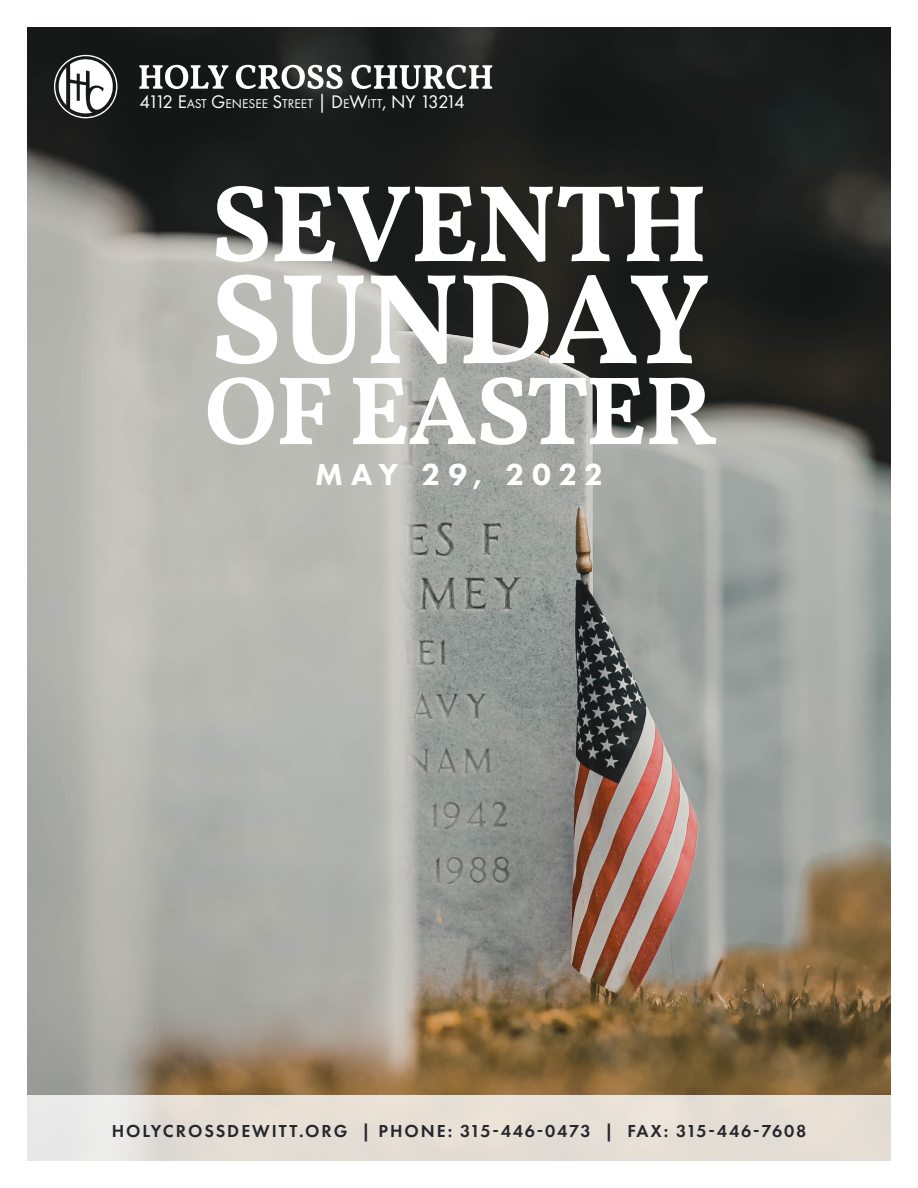
<style>
.page{position:relative;width:918px;height:1188px;background:#fff}
.page>*{position:absolute;margin:0;border:0;box-sizing:border-box;transform-origin:0 0}
.t1{font:700 129px "Vollkorn";letter-spacing:-.015em;color:#fff}
.t2{font:700 109.5px "Vollkorn";letter-spacing:-.015em;color:#fff}
.t3{font:700 97.5px "Vollkorn";letter-spacing:-.015em;color:#fff}
.t4{font:800 31.5px "Futura PT";letter-spacing:.245em;color:#fff}
.t5{font:18.9px "Futura PT";letter-spacing:-.13em;color:#fff}
.t6{font:600 18px "Futura PT";letter-spacing:.11em;color:#25272e}
.s1{font-size:13.2px}
</style>
<div class="page">
<img style="left:27px;top:27px;width:864px;height:1069px">
<svg style="left:54px;top:55px;width:64px;height:63px"></svg>
<svg style="left:235px;top:64px;width:108px;height:27px"></svg>
<svg style="left:351px;top:65px;width:141px;height:25px"></svg>
<svg style="left:139px;top:63px;width:90px;height:27px"></svg>
<div style="left:27px;top:1096px;width:864px;height:65px;background:linear-gradient(to right,#e7e4de,#e5ddd1)"></div>
<p class="t5" style="left:139px;top:91px;width:327px">4112 E<span class="s1">AST</span> G<span class="s1">ENESEE</span> S<span class="s1">TREET</span> | D<span class="s1">E</span>W<span class="s1">ITT</span>, NY 13214</p>
<h2 class="t2" style="left:210px;top:141px;width:499px">SEVENTH</h2>
<h1 class="t1" style="left:210px;top:222px;width:502px">SUNDAY</h1>
<h3 class="t3" style="left:204px;top:338px;width:511px">OF EASTER</h3>
<h3 class="t4" style="left:315px;top:455px;width:289px">MAY 29, 2022</h3>
<p class="t6" style="left:112px;top:1119px;width:696px">HOLYCROSSDEWITT.ORG | PHONE: 315-446-0473 | FAX: 315-446-7608</p>
</div>
